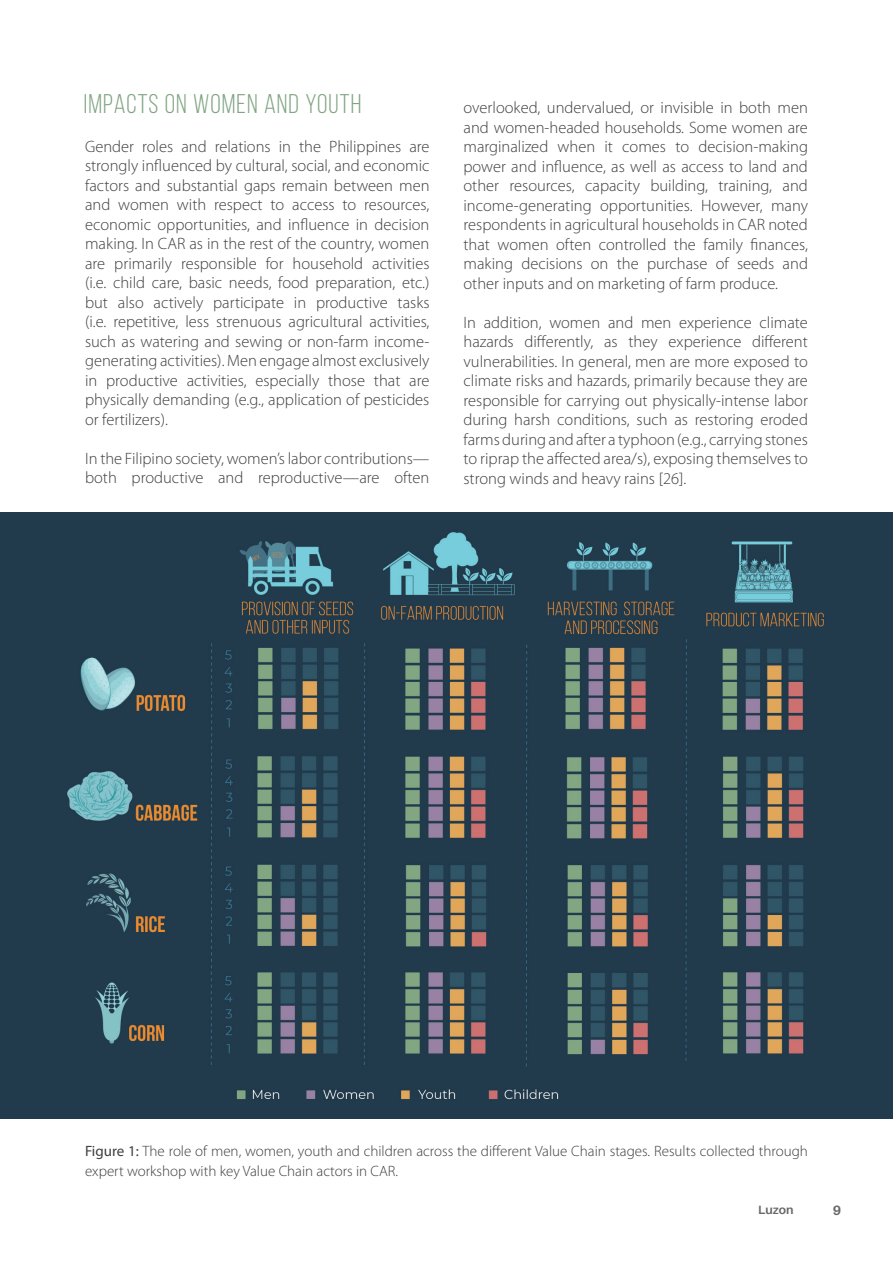
<style>
.page{position:relative;width:893px;height:1263px;background:#fff}
.page>*{position:absolute;margin:0;border:0;box-sizing:border-box;transform-origin:0 0}
.TITULO_1{font:27px "Bebas Neue";letter-spacing:.04em;color:#81a583}
.TEXTO_NUEVO{font:300 16.5px/19.5px "Myriad Pro";color:#3e3e3f;text-align:justify}
.TEXTO_NUEVO-2{font:300 15px/19.5px "Myriad Pro";color:#3e3e3f}
.t1{font:700 13.5px "Aileron";color:#69696c}
.t2{font:700 12px "Aileron";color:#69696c}
.s1{font-weight:400}
</style>
<div class="page">
<img style="left:0;top:512px;width:893px;height:606px">
<p class="TITULO_1" style="left:84px;top:89px;width:279px">IMPACTS ON WOMEN AND YOUTH</p>
<p class="TEXTO_NUEVO" style="left:85px;top:137px;width:346px">Gender roles and relations in the Philippines are strongly influenced by cultural, social, and economic factors and substantial gaps remain between men and women with respect to access to resources, economic opportunities, and influence in decision making. In CAR as in the rest of the country, women are primarily responsible for household activities (i.e. child care, basic needs, food preparation, etc.) but also actively participate in productive tasks (i.e. repetitive, less strenuous agricultural activities, such as watering and sewing or non-farm income&shy;generating activities). Men engage almost exclusively in productive activities, especially those that are physically demanding (e.g., application of pesticides or fertilizers).</p>
<p class="TEXTO_NUEVO" style="left:85px;top:449px;width:346px">In the Filipino society, women’s labor contributions— both productive and reproductive—are often</p>
<p class="TEXTO_NUEVO" style="left:463px;top:98px;width:346px">overlooked, undervalued, or invisible in both men and women-headed households. Some women are marginalized when it comes to decision-making power and influence, as well as access to land and other resources, capacity building, training, and income-generating opportunities. However, many respondents in agricultural households in CAR noted that women often controlled the family finances, making decisions on the purchase of seeds and other inputs and on marketing of farm produce.</p>
<p class="TEXTO_NUEVO" style="left:463px;top:313px;width:346px">In addition, women and men experience climate hazards differently, as they experience different vulnerabilities. In general, men are more exposed to climate risks and hazards, primarily because they are responsible for carrying out physically-intense labor during harsh conditions, such as restoring eroded farms during and after a typhoon (e.g., carrying stones to riprap the affected area/s), exposing themselves to strong winds and heavy rains [26].</p>
<p class="TEXTO_NUEVO-2" style="left:85px;top:1142px;width:724px"><span class="s1">Figure 1:</span> The role of men, women, youth and children across the different Value Chain stages. Results collected through expert workshop with key Value Chain actors in CAR.</p>
<p class="t2" style="left:758px;top:1203px;width:37px">Luzon</p>
<p class="t1" style="left:833px;top:1203px;width:10px">9</p>
</div>
